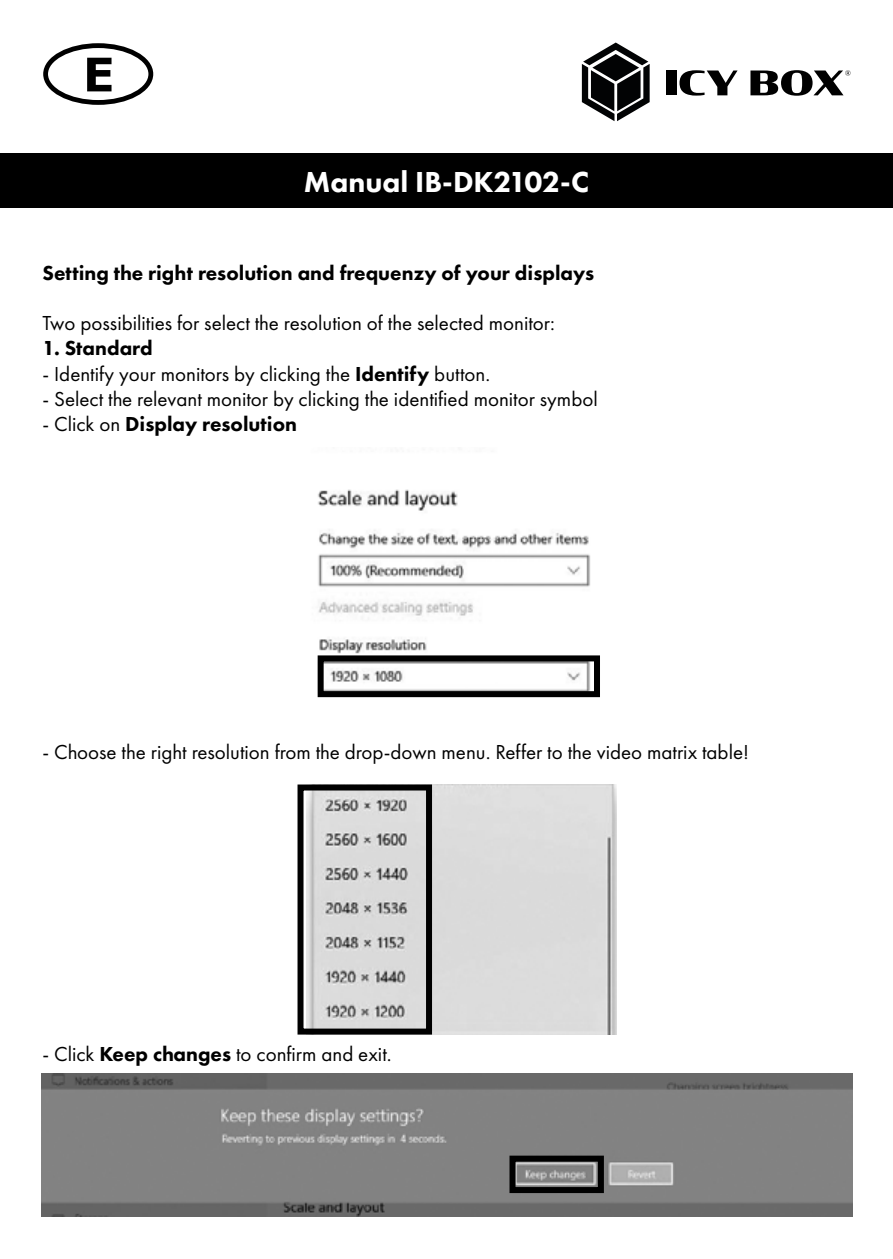
<style>
.page{position:relative;width:893px;height:1259px;background:#fff}
.page>*{position:absolute;margin:0;border:0;box-sizing:border-box;transform-origin:0 0}
.t1{font:800 30px "Futura PT";color:#fff}
.t2{font:21px "Futura PT";color:#000}
.t3{font:800 21px "Futura PT";color:#000}
.s1{font-weight:800}
.s2{font-weight:400}
</style>
<div class="page">
<div style="left:0;top:153px;width:893px;height:55px;background:#000"></div>
<div style="left:43px;top:43px;width:110px;height:62px;border:5px solid #000;border-radius:50%"></div>
<svg style="left:87px;top:58px;width:25px;height:33px"></svg>
<div style="left:666px;top:70px;width:10px;height:25px;background:#000"></div>
<svg style="left:679px;top:70px;width:59px;height:26px"></svg>
<svg style="left:750px;top:70px;width:100px;height:26px"></svg>
<svg style="left:582px;top:43px;width:68px;height:78px"></svg>
<img style="left:317px;top:489px;width:273px;height:208px">
<img style="left:307px;top:784px;width:310px;height:250px">
<img style="left:42px;top:1073px;width:811px;height:143px">
<div style="left:318px;top:655px;width:282px;height:42px;border:6px solid #000"></div>
<div style="left:297px;top:784px;width:135px;height:250px;border:6px solid #000"></div>
<div style="left:509px;top:1155px;width:95px;height:38px;border:6px solid #000"></div>
<h1 class="t1" style="left:304px;top:164px;width:287px">Manual IB-DK2102-C</h1>
<p class="t3" style="left:43px;top:260px;width:553px">Setting the right resolution and frequenzy of your displays</p>
<p class="t2" style="left:43px;top:311px;width:514px">Two possibilities for select the resolution of the selected monitor:</p>
<p class="t3" style="left:43px;top:335px;width:112px">1. Standard</p>
<p class="t2" style="left:43px;top:361px;width:449px">- Identify your monitors by clicking the <span class="s1">Identify</span> button.</p>
<p class="t2" style="left:43px;top:386px;width:557px">- Select the relevant monitor by clicking the identified monitor symbol</p>
<p class="t3" style="left:43px;top:411px;width:256px"><span class="s2">- Click on</span> Display resolution</p>
<p class="t2" style="left:43px;top:739px;width:708px">- Choose the right resolution from the drop-down menu. Reffer to the video matrix table!</p>
<p class="t2" style="left:43px;top:1041px;width:351px">- Click <span class="s1">Keep changes</span> to confirm and exit.</p>
</div>
